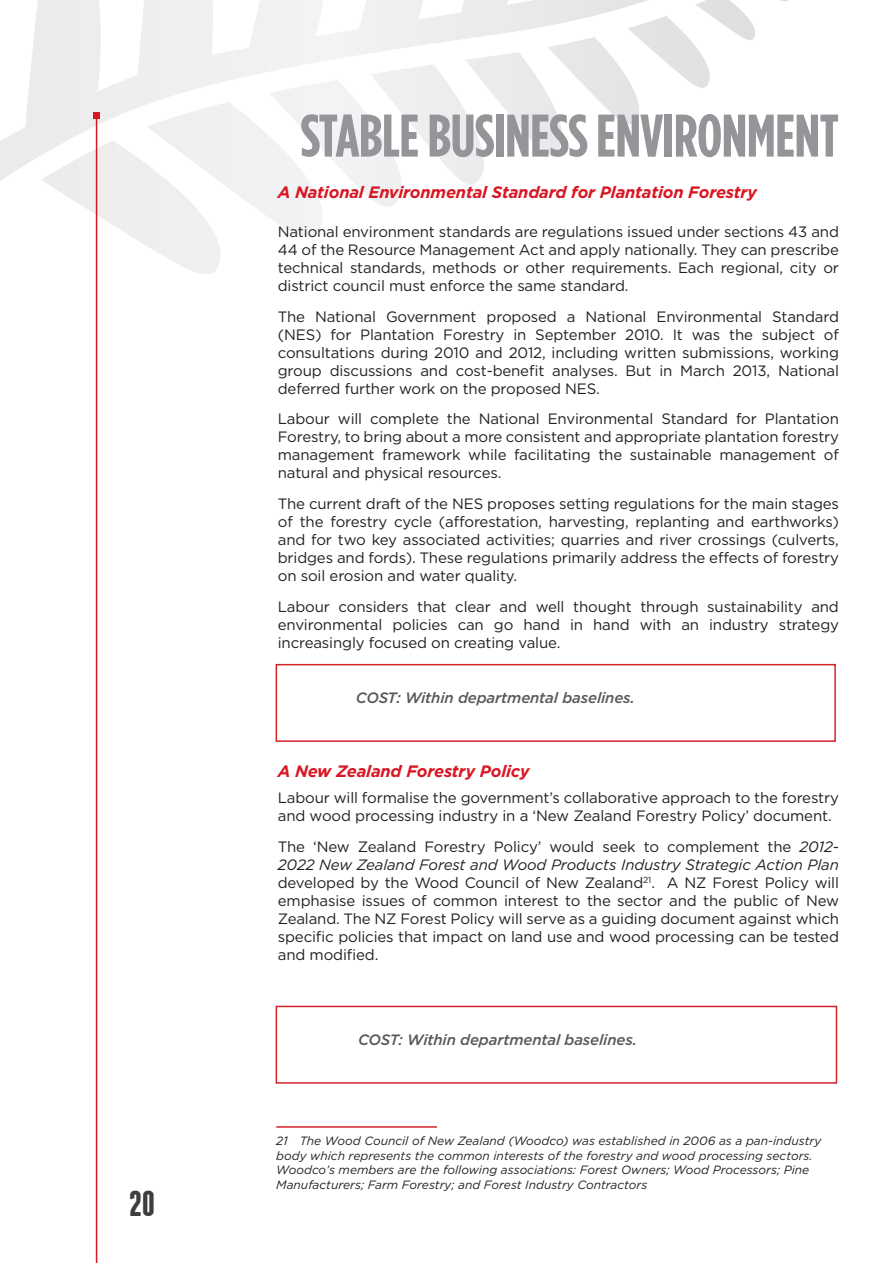
<style>
.page{position:relative;width:893px;height:1263px;background:#fff}
.page>*{position:absolute;margin:0;border:0;box-sizing:border-box;transform-origin:0 0}
.Second_level_header{font:700 condensed 60px "Gotham HTF";letter-spacing:-.01em;color:#939598}
.t1{font:700 36px "Franchise";color:#3e3e3f}
.Second_level_header-2{font:italic 700 16.5px "Gotham";letter-spacing:-.01em;color:#d71824}
.Header_3{font:italic 700 16.5px "Gotham";letter-spacing:-.01em;color:#d71824}
.Main_text{font:15px/18px "Gotham";letter-spacing:-.01em;color:#231f20;text-align:justify}
.Cost_box{font:italic 500 15px "Gotham";letter-spacing:-.01em;color:#57585a}
.Footnote{font:italic 12px/14.4px "Gotham";color:#231f20}
.s1{font-style:italic}
</style>
<div class="page">
<img style="left:0;top:0;width:788px;height:278px">
<hr style="left:96px;top:116px;width:1px;height:1147px;background:#d71824">
<svg style="left:94px;top:113px;width:6px;height:6px"></svg>
<div style="left:276px;top:664px;width:560px;height:78px;border:2px solid #d1232a"></div>
<div style="left:276px;top:1006px;width:561px;height:78px;border:2px solid #d1232a"></div>
<hr style="left:276px;top:1126px;width:161px;height:2px;background:#d1232a">
<h2 class="t1" style="left:129px;top:1186px;width:28px">20</h2>
<p class="Second_level_header" style="left:301px;top:102px;width:540px">STABLE BUSINESS ENVIRONMENT</p>
<p class="Second_level_header-2" style="left:278px;top:181px;width:481px">A National Environmental Standard for Plantation Forestry</p>
<p class="Main_text" style="left:278px;top:222px;width:563px">National environment standards are regulations issued under sections 43 and 44 of the Resource Management Act and apply nationally. They can prescribe technical standards, methods or other requirements. Each regional, city or district council must enforce the same standard.</p>
<p class="Main_text" style="left:278px;top:307px;width:563px">The National Government proposed a National Environmental Standard (NES) for Plantation Forestry in September 2010. It was the subject of consultations during 2010 and 2012, including written submissions, working group discussions and cost-benefit analyses. But in March 2013, National deferred further work on the proposed NES.</p>
<p class="Main_text" style="left:278px;top:410px;width:563px">Labour will complete the National Environmental Standard for Plantation Forestry, to bring about a more consistent and appropriate plantation forestry management framework while facilitating the sustainable management of natural and physical resources.</p>
<p class="Main_text" style="left:278px;top:495px;width:563px">The current draft of the NES proposes setting regulations for the main stages of the forestry cycle (afforestation, harvesting, replanting and earthworks) and for two key associated activities; quarries and river crossings (culverts, bridges and fords). These regulations primarily address the effects of forestry on soil erosion and water quality.</p>
<p class="Main_text" style="left:278px;top:597px;width:563px">Labour considers that clear and well thought through sustainability and environmental policies can go hand in hand with an industry strategy increasingly focused on creating value.</p>
<p class="Cost_box" style="left:356px;top:688px;width:281px">COST: Within departmental baselines.</p>
<p class="Header_3" style="left:278px;top:760px;width:253px">A New Zealand Forestry Policy</p>
<p class="Main_text" style="left:278px;top:789px;width:563px">Labour will formalise the government’s collaborative approach to the forestry and wood processing industry in a ‘New Zealand Forestry Policy’ document.</p>
<p class="Main_text" style="left:278px;top:837px;width:563px">The ‘New Zealand Forestry Policy’ would seek to complement the <span class="s1">2012- 2022 New Zealand Forest and Wood Products Industry Strategic Action Plan </span>developed by the Wood Council of New Zealand<sup>21</sup>. A NZ Forest Policy will emphasise issues of common interest to the sector and the public of New Zealand. The NZ Forest Policy will serve as a guiding document against which specific policies that impact on land use and wood processing can be tested and modified.</p>
<p class="Cost_box" style="left:358px;top:1029px;width:281px">COST: Within departmental baselines.</p>
<p class="Footnote" style="left:276px;top:1134px;width:546px">21 The Wood Council of New Zealand (Woodco) was established in 2006 as a pan-industry body which represents the common interests of the forestry and wood processing sectors.<br>Woodco’s members are the following associations: Forest Owners; Wood Processors; Pine Manufacturers; Farm Forestry; and Forest Industry Contractors</p>
</div>
